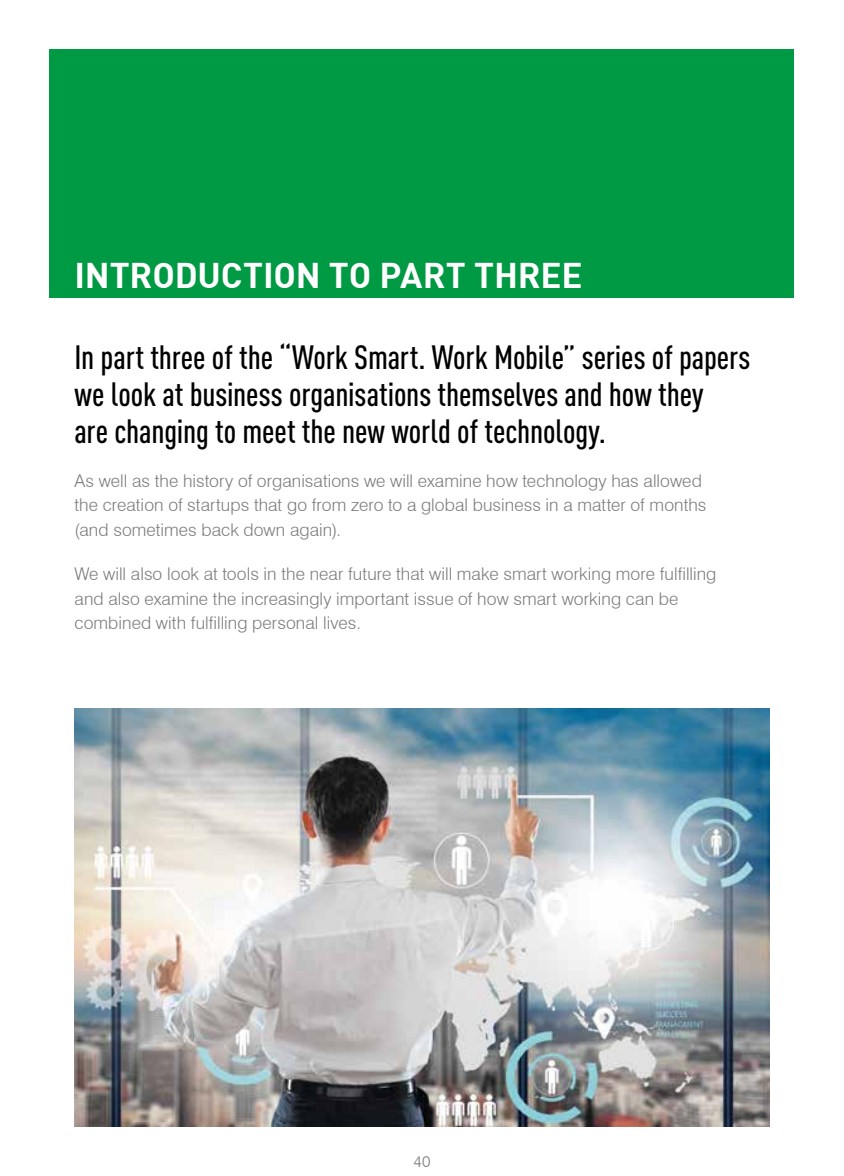
<style>
.page{position:relative;width:844px;height:1176px;background:#fff}
.page>*{position:absolute;margin:0;border:0;box-sizing:border-box;transform-origin:0 0}
.t1{font:700 35px "DIN";letter-spacing:-.005em;color:#fff}
.t2{font:500 33.25px/36.8px "DIN Cond";letter-spacing:-.005em;color:#000}
.t3{font:300 17.5px/24.5px "Swiss 721 BT";letter-spacing:.005em;color:#7a7b7a}
.t4{font:300 15.75px "Swiss 721 BT";color:#7a7b7a}
</style>
<div class="page">
<div style="left:50px;top:50px;width:744px;height:248px;background:#094"></div>
<img style="left:74px;top:709px;width:695px;height:417px">
<h1 class="t1" style="left:74px;top:252px;width:509px">INTRODUCTION TO PART THREE</h1>
<h2 class="t2" style="left:74px;top:338px;width:677px">In part three of the “Work Smart. Work Mobile” series of papers we look at business organisations themselves and how they<br>are changing to meet the new world of technology.</h2>
<p class="t3" style="left:74px;top:468px;width:633px">As well as the history of organisations we will examine how technology has allowed the creation of startups that go from zero to a global business in a matter of months (and sometimes back down again).</p>
<p class="t3" style="left:74px;top:562px;width:643px">We will also look at tools in the near future that will make smart working more fulfilling and also examine the increasingly important issue of how smart working can be combined with fulfilling personal lives.</p>
<p class="t4" style="left:413px;top:1152px;width:19px">40</p>
</div>
